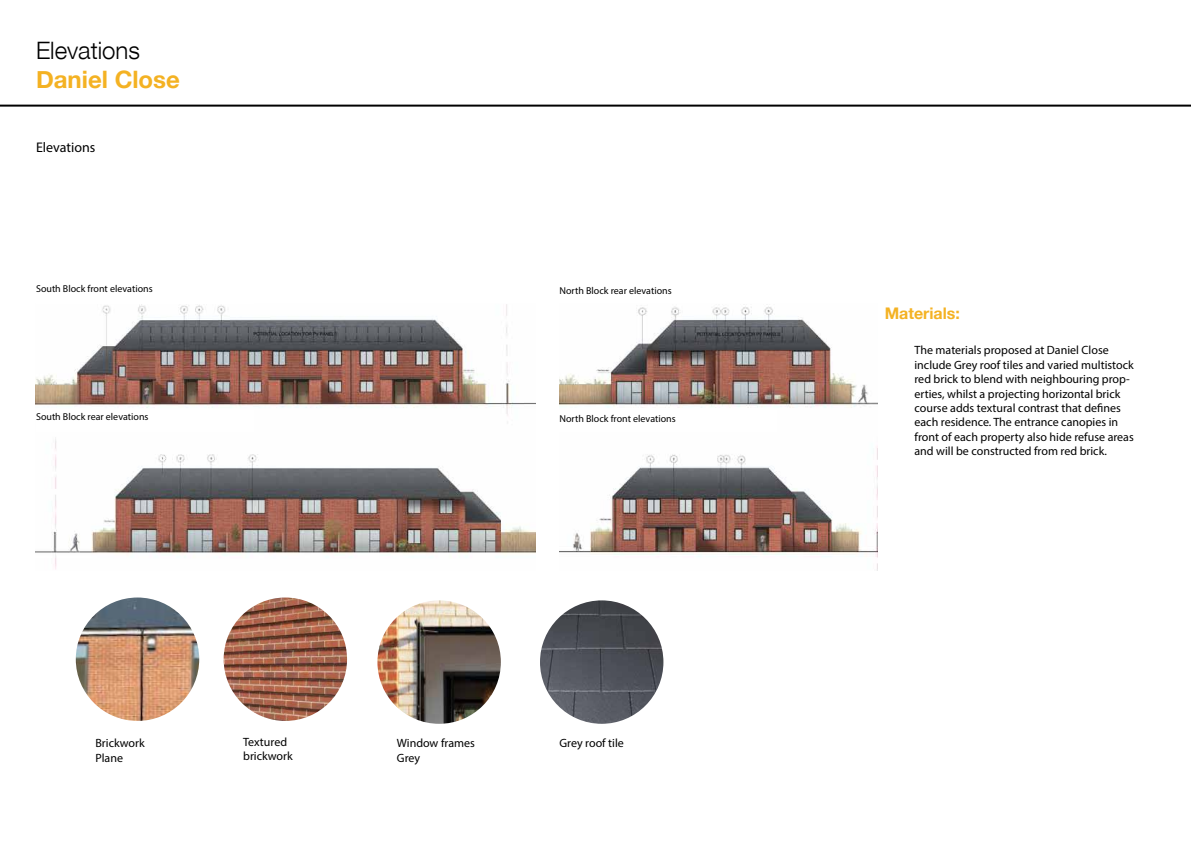
<style>
.page{position:relative;width:1191px;height:842px;background:#fff}
.page>*{position:absolute;margin:0;border:0;box-sizing:border-box;transform-origin:0 0}
.t1{font:700 24px/28.8px "Helvetica Neue";color:#f4b223}
.t2{font:700 16px "Helvetica Neue";color:#f4b223}
.t3{font:14px "Myriad Pro";color:#000}
.t4{font:12px/14.4px "Myriad Pro";color:#000}
.t5{font:10px "Myriad Pro";color:#000}
.s1{font-weight:300;color:#000}
</style>
<div class="page">
<img style="left:537px;top:598px;width:129px;height:128px;border-radius:64px">
<div style="left:535px;top:595px;width:133px;height:134px;border:5px solid #fff;border-radius:50%"></div>
<img style="left:73px;top:595px;width:129px;height:128px;border-radius:64px">
<div style="left:71px;top:592px;width:133px;height:134px;border:5px solid #fff;border-radius:50%"></div>
<img style="left:221px;top:595px;width:128px;height:128px;border-radius:64px">
<div style="left:219px;top:592px;width:133px;height:134px;border:5px solid #fff;border-radius:50%"></div>
<img style="left:375px;top:598px;width:128px;height:128px;border-radius:64px">
<div style="left:372px;top:595px;width:134px;height:134px;border:5px solid #fff;border-radius:50%"></div>
<hr style="left:0;top:105px;width:1191px;height:2px;background:#000">
<img style="left:36px;top:304px;width:499px;height:265px">
<img style="left:559px;top:306px;width:318px;height:251px">
<div style="left:559px;top:410px;width:218px;height:21px;background:#fff"></div>
<div style="left:36px;top:410px;width:217px;height:21px;background:#fff"></div>
<p class="t1" style="left:36px;top:36px;width:145px"><span class="s1">Elevations<br></span>Daniel Close</p>
<p class="t3" style="left:36px;top:139px;width:61px">Elevations</p>
<p class="t5" style="left:36px;top:282px;width:118px">South Block front elevations</p>
<p class="t5" style="left:559px;top:284px;width:114px">North Block rear elevations</p>
<p class="t5" style="left:36px;top:410px;width:114px">South Block rear elevations</p>
<p class="t5" style="left:559px;top:412px;width:118px">North Block front elevations</p>
<p class="t4" style="left:95px;top:736px;width:51px">Brickwork<br>Plane</p>
<p class="t4" style="left:243px;top:734px;width:51px">Textured brickwork</p>
<p class="t4" style="left:397px;top:736px;width:79px">Window frames</p>
<p class="t4" style="left:559px;top:736px;width:66px">Grey roof tile</p>
<p class="t4" style="left:397px;top:750px;width:25px">Grey</p>
<p class="t2" style="left:884px;top:303px;width:77px">Materials:</p>
<p class="t4" style="left:914px;top:343px;width:221px">The materials proposed at Daniel Close include Grey roof tiles and varied multistock red brick to blend with neighbouring prop&shy;erties, whilst a projecting horizontal brick course adds textural contrast that defines each residence. The entrance canopies in front of each property also hide refuse areas and will be constructed from red brick.</p>
</div>
